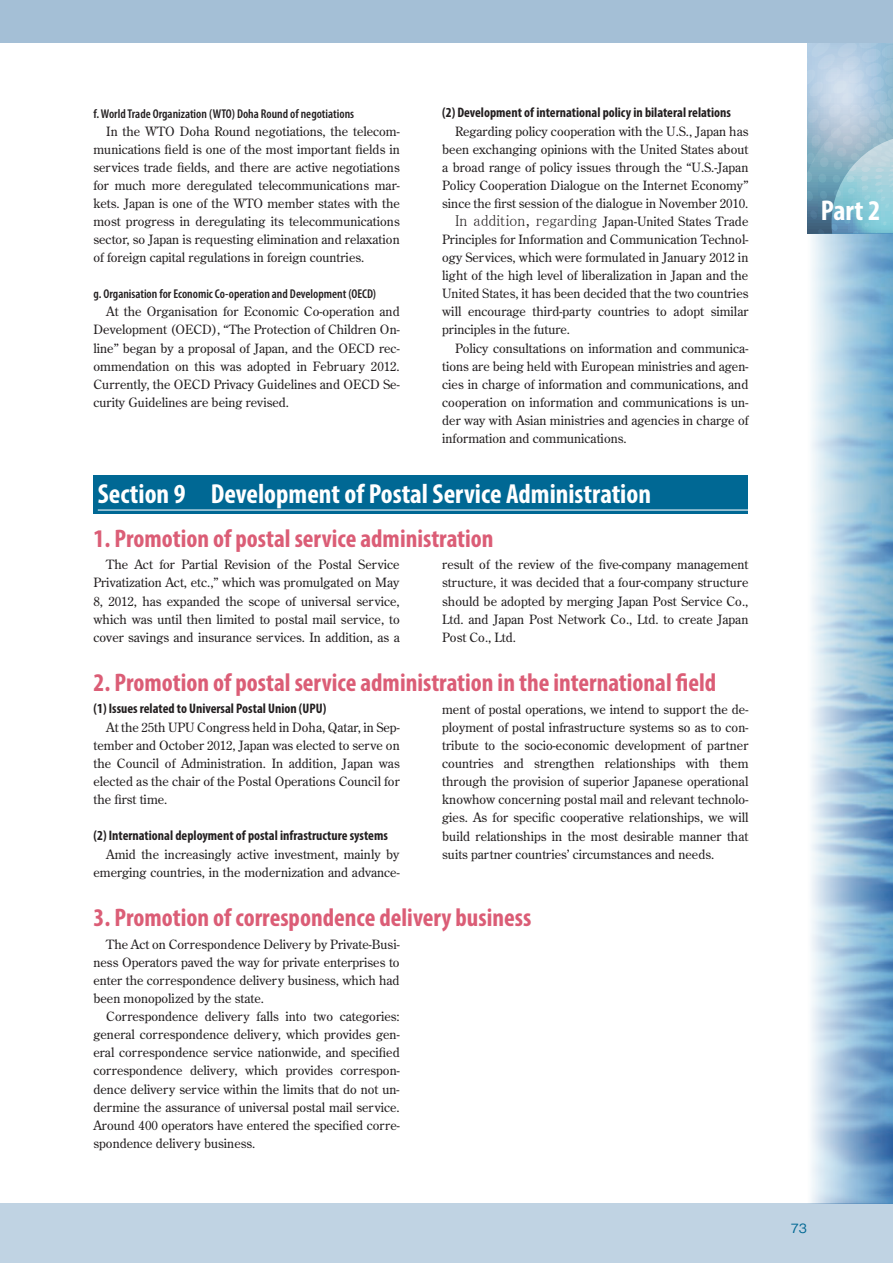
<style>
.page{position:relative;width:893px;height:1263px;background:#fff}
.page>*{position:absolute;margin:0;border:0;box-sizing:border-box;transform-origin:0 0}
.t1{font:700 condensed 28.65px "Myriad Pro";color:#fff}
.t2{font:700 condensed 27.6px "Myriad Pro";color:#fff}
.t3{font:700 condensed 25.5px "Myriad Pro";color:#db5d76}
.t4{font:700 condensed 13.8px "Myriad Pro";color:#231f20}
.t5{font:12.75px/18.1px "Century Old Style Std";color:#231f20;text-align:justify}
.t6{font:600 condensed 12.75px "Myriad Pro";color:#231f20}
.t7{font:500 12.75px "Gothic BBB Pr 6";color:#006894}
.s1{font-family:"MS P Mincho";font-size:15.75px}
</style>
<div class="page">
<div style="left:94px;top:476px;width:654px;height:38px;background:#006894"></div>
<hr style="left:98px;top:509px;width:650px;height:2px;background:#fff">
<svg style="left:808px;top:43px;width:85px;height:191px;background:#9dc0d3"></svg>
<div style="left:0;top:1203px;width:893px;height:60px;background:#c0d3e3"></div>
<div style="left:0;top:0;width:893px;height:43px;background:#a4bfd6"></div>
<svg style="left:811px;top:234px;width:82px;height:969px;background:#a3c6de"></svg>
<p class="t6" style="left:94px;top:105px;width:262px">f. World Trade Organization (WTO) Doha Round of negotiations</p>
<p class="t5" style="left:106px;top:122px;width:295px">In the WTO Doha Round negotiations, the telecom-</p>
<p class="t5" style="left:94px;top:140px;width:308px">munications field is one of the most important fields in</p>
<p class="t5" style="left:94px;top:158px;width:308px">services trade fields, and there are active negotiations</p>
<p class="t5" style="left:94px;top:176px;width:308px">for much more deregulated telecommunications mar-</p>
<p class="t5" style="left:94px;top:194px;width:308px">kets. Japan is one of the WTO member states with the</p>
<p class="t5" style="left:94px;top:212px;width:308px">most progress in deregulating its telecommunications</p>
<p class="t5" style="left:94px;top:230px;width:308px">sector, so Japan is requesting elimination and relaxation</p>
<p class="t5" style="left:94px;top:248px;width:272px">of foreign capital regulations in foreign countries.</p>
<p class="t6" style="left:94px;top:286px;width:284px">g. Organisation for Economic Co-operation and Development (OECD)</p>
<p class="t5" style="left:106px;top:302px;width:295px">At the Organisation for Economic Co-operation and</p>
<p class="t5" style="left:94px;top:321px;width:308px">Development (OECD), “The Protection of Children On-</p>
<p class="t5" style="left:94px;top:339px;width:308px">line” began by a proposal of Japan, and the OECD rec-</p>
<p class="t5" style="left:94px;top:357px;width:308px">ommendation on this was adopted in February 2012.</p>
<p class="t5" style="left:94px;top:375px;width:308px">Currently, the OECD Privacy Guidelines and OECD Se-</p>
<p class="t5" style="left:94px;top:393px;width:197px">curity Guidelines are being revised.</p>
<p class="t4" style="left:442px;top:104px;width:290px">(2) Development of international policy in bilateral relations</p>
<p class="t5" style="left:455px;top:122px;width:295px">Regarding policy cooperation with the U.S., Japan has</p>
<p class="t5" style="left:442px;top:140px;width:308px">been exchanging opinions with the United States about</p>
<p class="t5" style="left:442px;top:158px;width:308px">a broad range of policy issues through the “U.S.-Japan</p>
<p class="t5" style="left:442px;top:176px;width:308px">Policy Cooperation Dialogue on the Internet Economy”</p>
<p class="t5" style="left:442px;top:194px;width:308px">since the first session of the dialogue in November 2010.</p>
<p class="t5" style="left:455px;top:212px;width:295px"><span class="s1">In addition, regarding</span> Japan-United States Trade</p>
<p class="t5" style="left:442px;top:230px;width:308px">Principles for Information and Communication Technol-</p>
<p class="t5" style="left:442px;top:248px;width:308px">ogy Services, which were formulated in January 2012 in</p>
<p class="t5" style="left:442px;top:266px;width:308px">light of the high level of liberalization in Japan and the</p>
<p class="t5" style="left:442px;top:284px;width:308px">United States, it has been decided that the two countries</p>
<p class="t5" style="left:442px;top:302px;width:308px">will encourage third-party countries to adopt similar</p>
<p class="t5" style="left:442px;top:321px;width:129px">principles in the future.</p>
<p class="t5" style="left:455px;top:339px;width:295px">Policy consultations on information and communica-</p>
<p class="t5" style="left:442px;top:357px;width:308px">tions are being held with European ministries and agen-</p>
<p class="t5" style="left:442px;top:375px;width:308px">cies in charge of information and communications, and</p>
<p class="t5" style="left:442px;top:393px;width:308px">cooperation on information and communications is un-</p>
<p class="t5" style="left:442px;top:411px;width:308px">der way with Asian ministries and agencies in charge of</p>
<p class="t5" style="left:442px;top:429px;width:186px">information and communications.</p>
<p class="t2" style="left:98px;top:477px;width:555px">Section 9 Development of Postal Service Administration</p>
<p class="t3" style="left:94px;top:522px;width:402px">1. Promotion of postal service administration</p>
<p class="t5" style="left:94px;top:555px;width:308px;text-indent:13px">The Act for Partial Revision of the Postal Service Privatization Act, etc.,” which was promulgated on May 8, 2012, has expanded the scope of universal service, which was until then limited to postal mail service, to cover savings and insurance services. In addition, as a</p>
<p class="t5" style="left:442px;top:555px;width:308px">result of the review of the five-company management structure, it was decided that a four-company structure should be adopted by merging Japan Post Service Co., Ltd. and Japan Post Network Co., Ltd. to create Japan Post Co., Ltd.</p>
<p class="t3" style="left:94px;top:666px;width:624px">2. Promotion of postal service administration in the international field</p>
<p class="t4" style="left:94px;top:700px;width:234px">(1) Issues related to Universal Postal Union (UPU)</p>
<p class="t5" style="left:94px;top:718px;width:308px;text-indent:13px">At the 25th UPU Congress held in Doha, Qatar, in Sep&shy;tember and October 2012, Japan was elected to serve on the Council of Administration. In addition, Japan was elected as the chair of the Postal Operations Council for the first time.</p>
<p class="t4" style="left:94px;top:826px;width:296px">(2) International deployment of postal infrastructure systems</p>
<p class="t5" style="left:94px;top:845px;width:308px;text-align:right">Amid the increasingly active investment, mainly by emerging countries, in the modernization and advance-</p>
<p class="t5" style="left:442px;top:700px;width:308px">ment of postal operations, we intend to support the de&shy;ployment of postal infrastructure systems so as to con&shy;tribute to the socio-economic development of partner countries and strengthen relationships with them through the provision of superior Japanese operational knowhow concerning postal mail and relevant technolo&shy;gies. As for specific cooperative relationships, we will build relationships in the most desirable manner that suits partner countries’ circumstances and needs.</p>
<p class="t3" style="left:94px;top:901px;width:439px">3. Promotion of correspondence delivery business</p>
<p class="t5" style="left:106px;top:935px;width:295px">The Act on Correspondence Delivery by Private-Busi-</p>
<p class="t5" style="left:94px;top:953px;width:308px">ness Operators paved the way for private enterprises to</p>
<p class="t5" style="left:94px;top:971px;width:308px">enter the correspondence delivery business, which had</p>
<p class="t5" style="left:94px;top:989px;width:172px">been monopolized by the state.</p>
<p class="t5" style="left:106px;top:1007px;width:295px">Correspondence delivery falls into two categories:</p>
<p class="t5" style="left:94px;top:1025px;width:308px">general correspondence delivery, which provides gen-</p>
<p class="t5" style="left:94px;top:1043px;width:308px">eral correspondence service nationwide, and specified</p>
<p class="t5" style="left:94px;top:1061px;width:308px">correspondence delivery, which provides correspon-</p>
<p class="t5" style="left:94px;top:1079px;width:308px">dence delivery service within the limits that do not un-</p>
<p class="t5" style="left:94px;top:1098px;width:308px">dermine the assurance of universal postal mail service.</p>
<p class="t5" style="left:94px;top:1116px;width:308px">Around 400 operators have entered the specified corre-</p>
<p class="t5" style="left:94px;top:1134px;width:163px">spondence delivery business.</p>
<h1 class="t1" style="left:821px;top:193px;width:61px">Part 2</h1>
<p class="t7" style="left:791px;top:1218px;width:18px">73</p>
</div>
